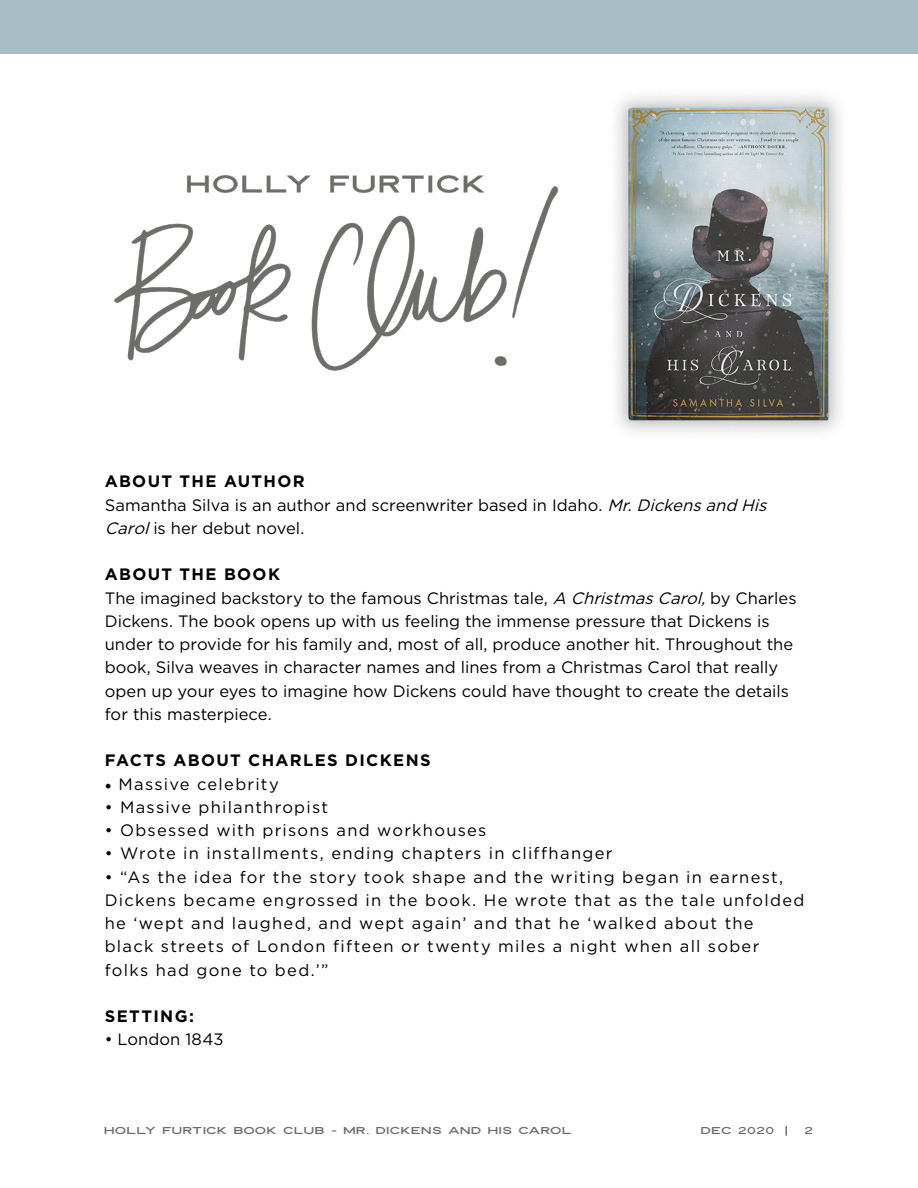
<style>
.page{position:relative;width:918px;height:1188px;background:#fff}
.page>*{position:absolute;margin:0;border:0;box-sizing:border-box;transform-origin:0 0}
.t1{font:16.5px/23.2px "Gotham";letter-spacing:.005em;color:#000}
.t2{font:16.5px/23.2px "Gotham";letter-spacing:.08em;color:#000}
.t3{font:16.5px "Gotham";letter-spacing:.075em;color:#000}
.t4{font:700 16.5px "Gotham";letter-spacing:.08em;color:#000}
.t5{font:9.75px "Modena Sans";letter-spacing:-.02em;color:#6e6d6b}
.s1{font-weight:700}
.s2{font-style:italic}
.s3{font-family:"Minion Pro";font-size:18px}
</style>
<div class="page">
<div style="left:0;top:0;width:918px;height:54px;background:#a9bdc6"></div>
<svg style="left:785px;top:1126px;width:2px;height:10px"></svg>
<img style="left:616px;top:95px;width:225px;height:338px">
<img style="left:114px;top:175px;width:444px;height:196px">
<p class="t1" style="left:105px;top:470px;width:669px"><span class="s1">ABOUT THE AUTHOR<br></span>Samantha Silva is an author and screenwriter based in Idaho. <span class="s2">Mr.Dickensand His<br>Carol</span>is her debut novel.</p>
<p class="t1" style="left:105px;top:563px;width:693px"><span class="s1">ABOUT THE BOOK<br></span>The imagined backstory to the famous Christmas tale, <span class="s2">A ChristmasCarol,</span>by Charles Dickens. The book opens up with us feeling the immense pressure that Dickens is under to provide for his family and, most of all, produce another hit. Throughout the book, Silva weaves in character names and lines from a Christmas Carol that really open up your eyes to imagine how Dickens could have thought to create the details for this masterpiece.</p>
<p class="t4" style="left:105px;top:750px;width:328px">FACTS ABOUT CHARLES DICKENS</p>
<p class="t3" style="left:105px;top:773px;width:176px"><span class="s3">•</span> Massive celebrity</p>
<p class="t3" style="left:105px;top:796px;width:225px">• Massive philanthropist</p>
<p class="t3" style="left:105px;top:820px;width:383px">• Obsessed with prisons and workhouses</p>
<p class="t3" style="left:105px;top:843px;width:509px">• Wrote in installments, ending chapters in cliffhanger</p>
<p class="t2" style="left:105px;top:865px;width:701px">• “As the idea for the story took shape and the writing began in earnest, Dickens became engrossed in the book. He wrote that as the tale unfolded he ‘wept and laughed, and wept again’ and that he ‘walked about the black streets of London fifteen or twenty miles a night when all sober folks had gone to bed.’”</p>
<p class="t4" style="left:105px;top:1005px;width:91px">SETTING:</p>
<p class="t1" style="left:105px;top:1027px;width:120px">• London 1843</p>
<p class="t5" style="left:104px;top:1124px;width:470px">HOLLY FURTICK BOOK CLUB - MR. DICKENS AND HIS CAROL</p>
<p class="t5" style="left:701px;top:1124px;width:76px">DEC 2020</p>
<p class="t5" style="left:804px;top:1124px;width:10px">2</p>
</div>
